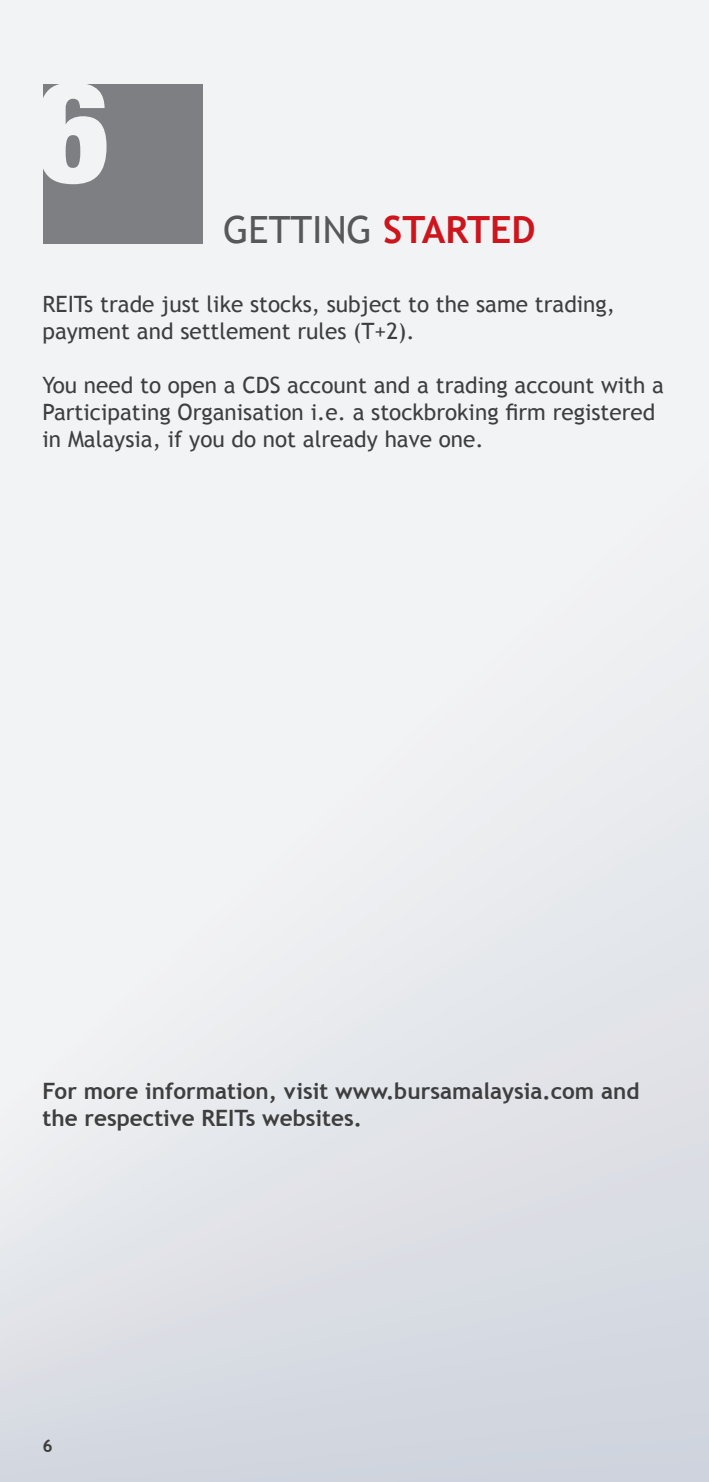
<style>
.page{position:relative;width:709px;height:1482px;background:#fff}
.page>*{position:absolute;margin:0;border:0;box-sizing:border-box;transform-origin:0 0}
.t1{font:37.5px "Trebuchet MS";color:#57585a}
.t2{font:22.5px/27px "Trebuchet MS";color:#3e3e3f}
.t3{font:700 22.5px/27px "Trebuchet MS";color:#3e3e3f}
.t4{font:700 17.5px "Trebuchet MS";color:#3e3e3f}
.s1{font-weight:700;color:#cd151d}
</style>
<div class="page">
<div style="left:43px;top:84px;width:160px;height:159px;background:#7d7f82"></div>
<svg style="left:39px;top:82px;width:68px;height:102px"></svg>
<p class="t1" style="left:223px;top:208px;width:314px">GETTING <span class="s1">STARTED</span></p>
<p class="t2" style="left:43px;top:291px;width:574px">REITs trade just like stocks, subject to the same trading, payment and settlement rules (T+2).</p>
<p class="t2" style="left:43px;top:372px;width:623px">You need to open a CDS account and a trading account with a<br>Participating Organisation i.e. a stockbroking firm registered in Malaysia, if you do not already have one.</p>
<p class="t3" style="left:43px;top:1077px;width:598px">For more information, visit www.bursamalaysia.com and the respective REITs websites.</p>
<p class="t4" style="left:43px;top:1434px;width:12px">6</p>
</div>
